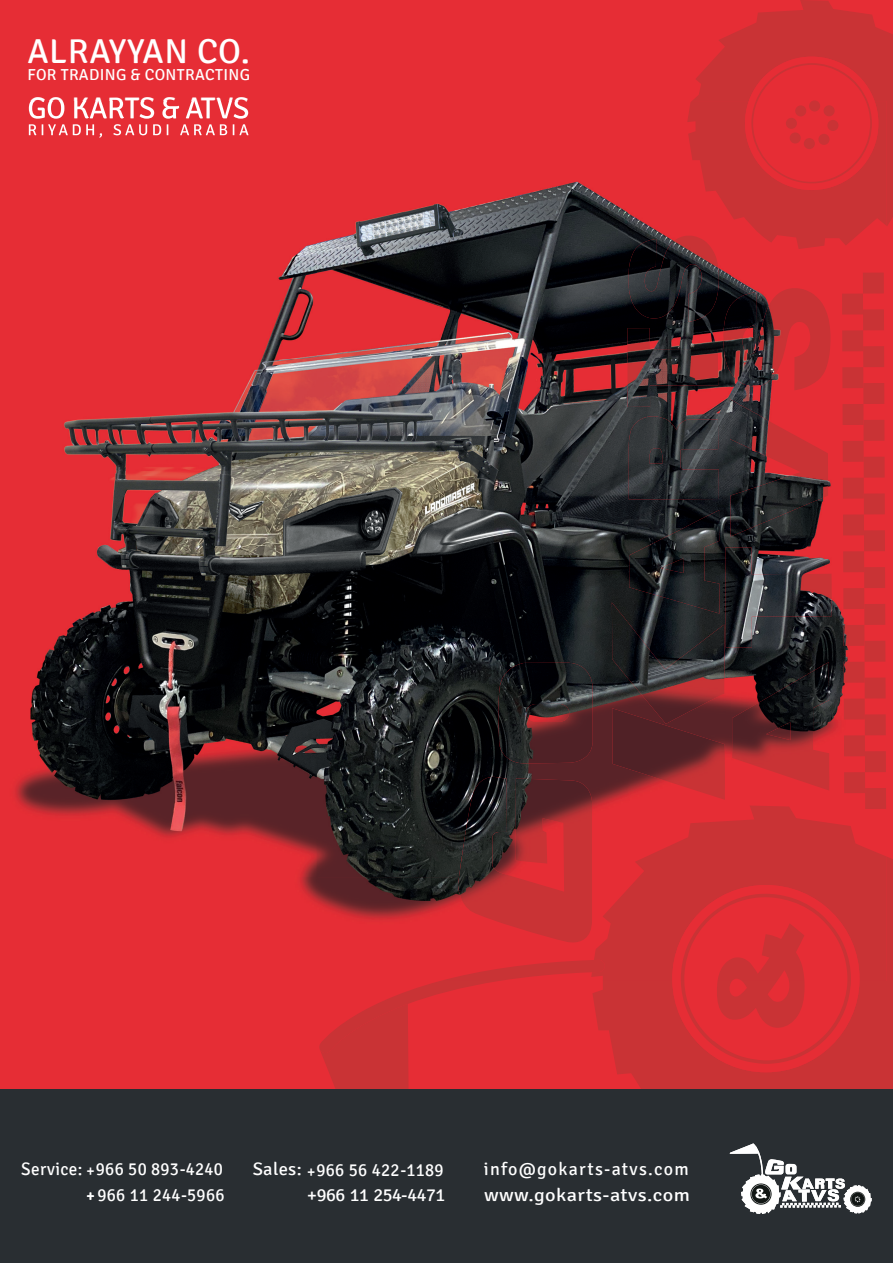
<style>
.page{position:relative;width:893px;height:1263px;background:#e62d35}
.page>*{position:absolute;margin:0;border:0;box-sizing:border-box;transform-origin:0 0}
.t1{font:34.5px "Signika";letter-spacing:.02em;color:#fff}
.t2{font:29.7px "Signika";letter-spacing:-.02em;color:#fff}
.t3{font:18px/26.4px "Signika";letter-spacing:.06em;color:#fff}
.t4{font:18px "Signika";letter-spacing:.015em;color:#fff;scale:.95 1}
.t5{font:18px "Signika";letter-spacing:.015em;color:#fff}
.t6{font:18px "Signika";letter-spacing:-.025em;color:#fff}
.t7{font:15.9px "Signika";letter-spacing:.02em;color:#fff}
.s1{font-size:16.35px}
</style>
<div class="page">
<svg style="left:692px;top:0;width:201px;height:226px;fill:#c93335"></svg>
<svg style="left:592px;top:856px;width:301px;height:234px;background:#c93234"></svg>
<svg style="left:319px;top:981px;width:180px;height:109px"></svg>
<svg style="left:672px;top:981px;width:187px;height:91px"></svg>
<div style="left:0;top:1090px;width:893px;height:173px;background:#292e32"></div>
<svg style="left:730px;top:1143px;width:142px;height:71px"></svg>
<img style="left:14px;top:107px;width:614px;height:836px">
<img style="left:628px;top:213px;width:104px;height:542px">
<img style="left:731px;top:293px;width:134px;height:429px">
<img style="left:731px;top:722px;width:138px;height:35px">
<img style="left:687px;top:101px;width:199px;height:148px">
<img style="left:591px;top:805px;width:295px;height:176px">
<img style="left:441px;top:960px;width:164px;height:21px">
<img style="left:458px;top:777px;width:134px;height:165px">
<img style="left:497px;top:663px;width:96px;height:100px">
<img style="left:629px;top:510px;width:90px;height:92px">
<img style="left:732px;top:662px;width:97px;height:128px">
<img style="left:628px;top:416px;width:91px;height:83px">
<img style="left:612px;top:602px;width:113px;height:198px">
<img style="left:627px;top:328px;width:91px;height:79px">
<img style="left:725px;top:547px;width:107px;height:100px">
<img style="left:730px;top:399px;width:98px;height:138px">
<img style="left:628px;top:236px;width:91px;height:86px">
<img style="left:723px;top:288px;width:107px;height:102px">
<img style="left:672px;top:885px;width:187px;height:96px">
<img style="left:745px;top:101px;width:133px;height:89px">
<img style="left:751px;top:149px;width:121px;height:34px">
<img style="left:865px;top:788px;width:21px;height:21px">
<img style="left:865px;top:714px;width:21px;height:21px">
<img style="left:865px;top:677px;width:21px;height:21px">
<img style="left:864px;top:457px;width:21px;height:21px">
<img style="left:844px;top:735px;width:21px;height:21px">
<img style="left:844px;top:698px;width:21px;height:21px">
<img style="left:844px;top:662px;width:21px;height:21px">
<img style="left:843px;top:625px;width:21px;height:21px">
<img style="left:843px;top:588px;width:21px;height:21px">
<img style="left:843px;top:551px;width:21px;height:21px">
<img style="left:843px;top:514px;width:21px;height:21px">
<img style="left:843px;top:478px;width:21px;height:21px">
<img style="left:843px;top:441px;width:21px;height:21px">
<img style="left:842px;top:404px;width:21px;height:21px">
<img style="left:842px;top:367px;width:21px;height:21px">
<img style="left:842px;top:330px;width:21px;height:21px">
<img style="left:842px;top:294px;width:21px;height:21px">
<svg style="left:749px;top:57px;width:126px;height:92px"></svg>
<img style="left:681px;top:894px;width:170px;height:87px">
<img style="left:29px;top:101px;width:219px;height:18px">
<img style="left:29px;top:124px;width:220px;height:14px">
<h1 class="t1" style="left:27px;top:32px;width:224px">ALRAYYAN CO.</h1>
<p class="t7" style="left:27px;top:66px;width:224px">FOR TRADING &amp; CONTRACTING</p>
<h2 class="t2" style="left:27px;top:91px;width:224px">GO KARTS &amp; ATVS</h2>
<p class="t4" style="left:21px;top:1158px;width:214px">Service: <sub>+</sub>966 50 893-4240</p>
<p class="t5" style="left:253px;top:1159px;width:192px">Sales: <sub>+</sub>966 56 422-1189</p>
<p class="t4" style="left:86px;top:1185px;width:147px"><span class="s1">+</span> 966 11 244-5966</p>
<p class="t6" style="left:307px;top:1185px;width:140px">+966 11 254-4471</p>
<p class="t3" style="left:484px;top:1156px;width:207px">info@gokarts-atvs.com www.gokarts-atvs.com</p>
</div>
